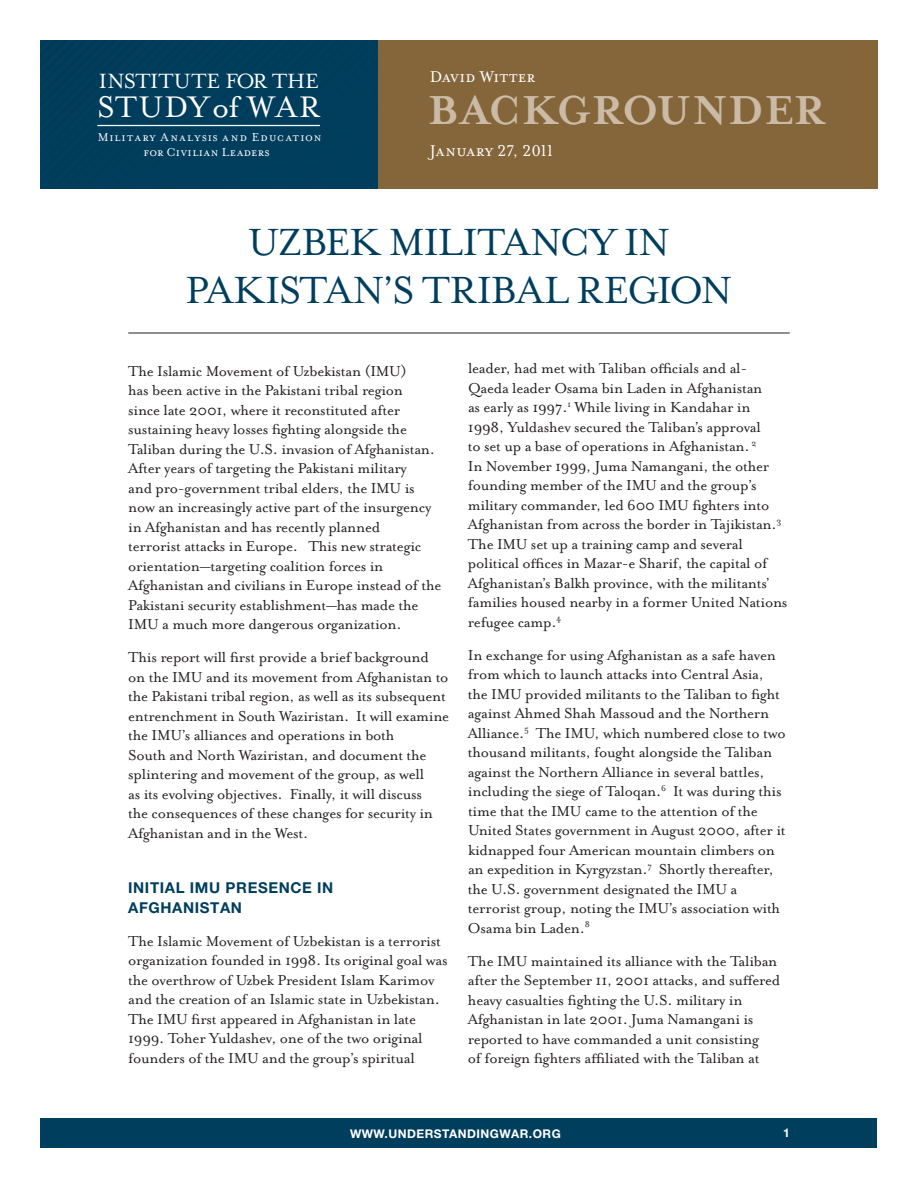
<style>
.page{position:relative;width:918px;height:1188px;background:#fff}
.page>*{position:absolute;margin:0;border:0;box-sizing:border-box;transform-origin:0 0}
.t1{font:700 46.5px "Mrs Eaves";letter-spacing:.01em;color:#cbbba6}
.t2{font:43.5px "Mrs Eaves Roman";letter-spacing:-.01em;color:#003e5e}
.t3{font:34.2px "Mrs Eaves Roman";letter-spacing:.03em;color:#fff}
.t4{font:23.7px "Mrs Eaves Roman";letter-spacing:-.005em;color:#fff}
.t5{font:18px "Mrs Eaves Small Caps";letter-spacing:.005em;color:#fff}
.t6{font:16.5px/19.5px "Mrs Eaves Roman";letter-spacing:-.015em;color:#231f20}
.t7{font:700 15px/19.5px "Helvetica Neue";letter-spacing:.04em;color:#003e5e}
.t8{font:13.2px/14.5px "Mrs Eaves Small Caps";letter-spacing:.05em;color:#fff;text-align:center}
.t9{font:700 12px "Helvetica Neue";letter-spacing:.04em;color:#fff}
</style>
<div class="page">
<div style="left:40px;top:1118px;width:838px;height:30px;background:#003e5e"></div>
<div style="left:40px;top:40px;width:338px;height:149px;background:#003e5e"></div>
<div style="left:378px;top:40px;width:500px;height:149px;background:#85663b"></div>
<hr style="left:97px;top:125px;width:223px;height:1px;background:#fff">
<hr style="left:128px;top:333px;width:662px;height:1px;background:#231f20">
<p class="t5" style="left:430px;top:67px;width:107px">David Witter</p>
<h3 class="t4" style="left:99px;top:69px;width:222px">INSTITUTE FOr THE</h3>
<h3 class="t3" style="left:97px;top:89px;width:225px">STUdY of WAr</h3>
<p class="t8" style="left:98px;top:130px;width:225px">Military Analysis and Education for Civilian Leaders</p>
<p class="t5" style="left:430px;top:141px;width:125px">January 27, 2011</p>
<h1 class="t1" style="left:428px;top:83px;width:399px">BACKGROUNDER</h1>
<h2 class="t2" style="left:248px;top:219px;width:81px">Uzbek</h2>
<h2 class="t2" style="left:389px;top:219px;width:27px">militancy</h2>
<h2 class="t2" style="left:624px;top:219px;width:23px">in</h2>
<h2 class="t2" style="left:186px;top:267px;width:47px">Pakistan</h2>
<h2 class="t2" style="left:383px;top:267px;width:118px">’s tribal</h2>
<h2 class="t2" style="left:577px;top:267px;width:106px">region</h2>
<p class="t6" style="left:128px;top:361px;width:315px">The Islamic Movement of Uzbekistan (IMU)<br>has been active in the Pakistani tribal region<br>since late 2001, where it reconstituted after sustaining heavy losses fighting alongside the Taliban during the U.S. invasion of Afghanistan.<br>After years of targeting the Pakistani military<br>and pro-government tribal elders, the IMU is now an increasingly active part of the insurgency in Afghanistan and has recently planned<br>terrorist attacks in Europe. This new strategic orientation—targeting coalition forces in Afghanistan and civilians in Europe instead of the Pakistani security establishment—has made the IMU a much more dangerous organization.</p>
<p class="t6" style="left:128px;top:648px;width:322px">This report will first provide a brief background on the IMU and its movement from Afghanistan to the Pakistani tribal region, as well as its subsequent entrenchment in South Waziristan. It will examine the IMU’s alliances and operations in both<br>South and North Waziristan, and document the splintering and movement of the group, as well<br>as its evolving objectives. Finally, it will discuss<br>the consequences of these changes for security in Afghanistan and in the West.</p>
<p class="t7" style="left:128px;top:878px;width:207px">INITIAL IMU PRESENCE IN<br>AFGHANISTAN</p>
<p class="t6" style="left:128px;top:931px;width:321px">The Islamic Movement of Uzbekistan is a terrorist organization founded in 1998. Its original goal was the overthrow of Uzbek President Islam Karimov and the creation of an Islamic state in Uzbekistan.<br>The IMU first appeared in Afghanistan in late 1999. Toher Yuldashev, one of the two original founders of the IMU and the group’s spiritual</p>
<p class="t6" style="left:468px;top:359px;width:321px">leader, had met with Taliban officials and al-Qaeda leader Osama bin Laden in Afghanistan<br>as early as 1997.<sup>1</sup> While living in Kandahar in 1998, Yuldashev secured the Taliban’s approval<br>to set up a base of operations in Afghanistan. <sup>2<br></sup>In November 1999, Juma Namangani, the other founding member of the IMU and the group’s military commander, led 600 IMU fighters into Afghanistan from across the border in Tajikistan.<sup>3<br></sup>The IMU set up a training camp and several political offices in Mazar-e Sharif, the capital of Afghanistan’s Balkh province, with the militants’ families housed nearby in a former United Nations refugee camp.<sup>4</sup></p>
<p class="t6" style="left:468px;top:645px;width:319px">In exchange for using Afghanistan as a safe haven from which to launch attacks into Central Asia, the IMU provided militants to the Taliban to fight against Ahmed Shah Massoud and the Northern Alliance.<sup>5</sup> The IMU, which numbered close to two thousand militants, fought alongside the Taliban against the Northern Alliance in several battles, including the siege of Taloqan.<sup>6</sup> It was during this time that the IMU came to the attention of the United States government in August 2000, after it kidnapped four American mountain climbers on an expedition in Kyrgyzstan.<sup>7</sup> Shortly thereafter, the U.S. government designated the IMU a terrorist group, noting the IMU’s association with Osama bin Laden.<sup>8</sup></p>
<p class="t6" style="left:468px;top:951px;width:314px">The IMU maintained its alliance with the Taliban after the September 11, 2001 attacks, and suffered heavy casualties fighting the U.S. military in Afghanistan in late 2001. Juma Namangani is reported to have commanded a unit consisting<br>of foreign fighters affiliated with the Taliban at</p>
<p class="t9" style="left:350px;top:1126px;width:212px">WWW.UNDERSTANDINGWAR.ORG</p>
<p class="t9" style="left:783px;top:1126px;width:8px">1</p>
</div>
